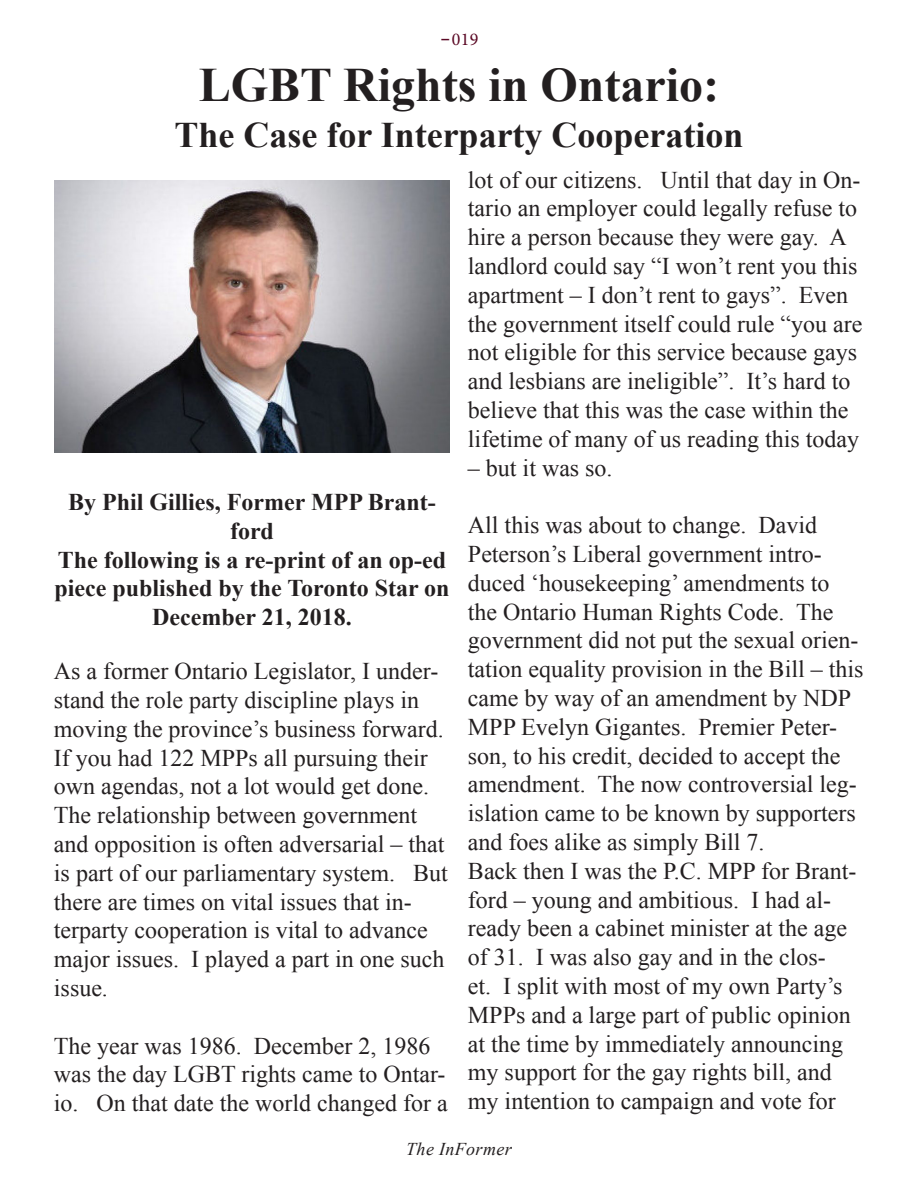
<style>
.page{position:relative;width:918px;height:1188px;background:#fff}
.page>*{position:absolute;margin:0;border:0;box-sizing:border-box;transform-origin:0 0}
.t1{font:700 48px "Times New Roman";color:#231f20}
.t2{font:700 36px "Times New Roman";color:#231f20}
.t3{font:24px/28.8px "Times New Roman";color:#231f20}
.t4{font:700 24px/28.8px "Times New Roman";color:#231f20;text-align:center}
.Running_Headers_Page{font:italic 18px "Times New Roman";letter-spacing:.02em;color:#231f20}
.t5{font:18px "Minion Pro";color:#5b0925}
.s1{font-family:"Merriweather"}
</style>
<div class="page">
<img style="left:54px;top:180px;width:396px;height:273px">
<p class="t5" style="left:440px;top:27px;width:40px"><span class="s1">-</span>019</p>
<p class="t1" style="left:199px;top:52px;width:522px">LGBT Rights in Ontario:</p>
<p class="t2" style="left:174px;top:110px;width:571px">The Case for Interparty Cooperation</p>
<p class="t4" style="left:68px;top:487px;width:369px">By Phil Gillies, Former MPP Brant&shy;ford</p>
<p class="t4" style="left:54px;top:545px;width:397px;text-align:left">The following is a re-print of an op-ed piece published by the Toronto Star on</p>
<p class="t4" style="left:152px;top:602px;width:201px">December 21, 2018.</p>
<p class="t3" style="left:54px;top:656px;width:395px">As a former Ontario Legislator, I under&shy;stand the role party discipline plays in moving the province’s business forward.<br>If you had 122 MPPs all pursuing their own agendas, not a lot would get done.<br>The relationship between government and opposition is often adversarial – that is part of our parliamentary system. But there are times on vital issues that in&shy;terparty cooperation is vital to advance major issues. I played a part in one such issue.</p>
<p class="t3" style="left:54px;top:1031px;width:395px">The year was 1986. December 2, 1986 was the day LGBT rights came to Ontar&shy;io. On that date the world changed for a</p>
<p class="t3" style="left:468px;top:165px;width:396px">lot of our citizens. Until that day in On&shy;tario an employer could legally refuse to hire a person because they were gay. A landlord could say “I won’t rent you this apartment – I don’t rent to gays”. Even the government itself could rule “you are not eligible for this service because gays and lesbians are ineligible”. It’s hard to believe that this was the case within the lifetime of many of us reading this today</p>
<p class="t3" style="left:468px;top:453px;width:146px">– but it was so.</p>
<p class="t3" style="left:468px;top:510px;width:351px">All this was about to change. David</p>
<p class="t3" style="left:468px;top:539px;width:397px">Peterson’s Liberal government intro&shy;duced ‘housekeeping’ amendments to the Ontario Human Rights Code. The government did not put the sexual orien&shy;tation equality provision in the Bill – this came by way of an amendment by NDP MPP Evelyn Gigantes. Premier Peter&shy;son, to his credit, decided to accept the amendment. The now controversial leg&shy;islation came to be known by supporters and foes alike as simply Bill 7.</p>
<p class="t3" style="left:468px;top:856px;width:390px">Back then I was the P.C. MPP for Brant&shy;ford – young and ambitious. I had al&shy;ready been a cabinet minister at the age of 31. I was also gay and in the clos-<br>et. I split with most of my own Party’s MPPs and a large part of public opinion at the time by immediately announcing my support for the gay rights bill, and my intention to campaign and vote for</p>
<p class="Running_Headers_Page" style="left:406px;top:1137px;width:107px">The InFormer</p>
</div>
